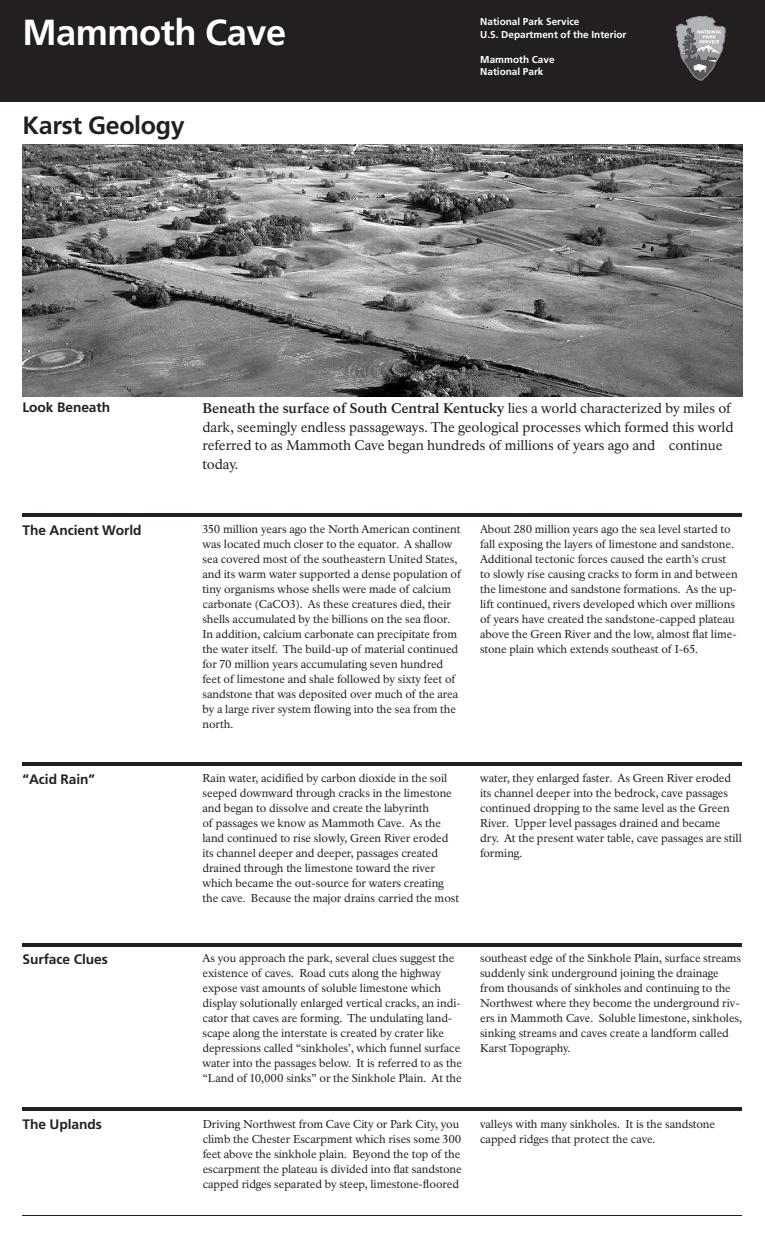
<style>
.page{position:relative;width:765px;height:1260px;background:#fff}
.page>*{position:absolute;margin:0;border:0;box-sizing:border-box;transform-origin:0 0}
.t1{font:700 36.25px "Frutiger";letter-spacing:-.015em;color:#fff}
.t2{font:700 25px "Frutiger";letter-spacing:-.015em;color:#231f20}
.t3{font:13.75px/18.8px "NPS Rawlinson";color:#231f20}
.t4{font:700 13.75px "Frutiger";letter-spacing:-.005em;color:#231f20}
.t5{font:11.25px/15px "NPS Rawlinson";letter-spacing:-.005em;color:#231f20}
.t6{font:700 10px/12.5px "Frutiger";color:#fff}
.s1{font-weight:700}
</style>
<div class="page">
<div style="left:0;top:0;width:765px;height:101px;background:#231f20"></div>
<hr style="left:22px;top:1215px;width:720px;height:1px;background:#231f20">
<hr style="left:22px;top:513px;width:720px;height:4px;background:#231f20">
<hr style="left:22px;top:762px;width:720px;height:4px;background:#231f20">
<hr style="left:22px;top:943px;width:720px;height:4px;background:#231f20">
<svg style="left:676px;top:16px;width:50px;height:65px"></svg>
<hr style="left:22px;top:1107px;width:720px;height:4px;background:#231f20">
<img style="left:22px;top:144px;width:720px;height:253px">
<h1 class="t1" style="left:22px;top:11px;width:265px">Mammoth Cave</h1>
<p class="t6" style="left:480px;top:16px;width:148px">National Park Service<br>U.S. Department of the Interior</p>
<p class="t6" style="left:480px;top:53px;width:76px">Mammoth Cave<br>National Park</p>
<h2 class="t2" style="left:22px;top:111px;width:164px">Karst Geology</h2>
<p class="t4" style="left:22px;top:400px;width:89px">Look Beneath</p>
<p class="t3" style="left:202px;top:399px;width:533px"><span class="s1">Beneath the surface of South Central Kentucky</span> lies a world characterized by miles of dark, seemingly endless passageways. The geological processes which formed this world referred to as Mammoth Cave began hundreds of millions of years ago and continue today.</p>
<p class="t4" style="left:22px;top:522px;width:121px">The Ancient World</p>
<p class="t5" style="left:202px;top:522px;width:260px">350 million years ago the North American continent was located much closer to the equator. A shallow sea covered most of the southeastern United States, and its warm water supported a dense population of tiny organisms whose shells were made of calcium carbonate (CaCO3). As these creatures died, their shells accumulated by the billions on the sea floor.<br>In addition, calcium carbonate can precipitate from the water itself. The build-up of material continued for 70 million years accumulating seven hundred feet of limestone and shale followed by sixty feet of sandstone that was deposited over much of the area by a large river system flowing into the sea from the north.</p>
<p class="t5" style="left:480px;top:522px;width:259px">About 280 million years ago the sea level started to fall exposing the layers of limestone and sandstone.<br>Additional tectonic forces caused the earth’s crust to slowly rise causing cracks to form in and between the limestone and sandstone formations. As the up&shy;lift continued, rivers developed which over millions of years have created the sandstone-capped plateau above the Green River and the low, almost flat lime&shy;stone plain which extends southeast of I-65.</p>
<p class="t4" style="left:22px;top:771px;width:74px">“Acid Rain”</p>
<p class="t5" style="left:202px;top:771px;width:258px">Rain water, acidified by carbon dioxide in the soil seeped downward through cracks in the limestone and began to dissolve and create the labyrinth<br>of passages we know as Mammoth Cave. As the land continued to rise slowly, Green River eroded its channel deeper and deeper, passages created drained through the limestone toward the river which became the out-source for waters creating the cave. Because the major drains carried the most</p>
<p class="t5" style="left:480px;top:771px;width:263px">water, they enlarged faster. As Green River eroded its channel deeper into the bedrock, cave passages continued dropping to the same level as the Green River. Upper level passages drained and became dry. At the present water table, cave passages are still forming.</p>
<p class="t4" style="left:22px;top:951px;width:87px">Surface Clues</p>
<p class="t5" style="left:202px;top:951px;width:261px">As you approach the park, several clues suggest the existence of caves. Road cuts along the highway expose vast amounts of soluble limestone which display solutionally enlarged vertical cracks, an indi&shy;cator that caves are forming. The undulating land&shy;scape along the interstate is created by crater like depressions called “sinkholes’, which funnel surface water into the passages below. It is referred to as the “Land of 10,000 sinks” or the Sinkhole Plain. At the</p>
<p class="t5" style="left:480px;top:951px;width:263px">southeast edge of the Sinkhole Plain, surface streams suddenly sink underground joining the drainage from thousands of sinkholes and continuing to the Northwest where they become the underground riv&shy;ers in Mammoth Cave. Soluble limestone, sinkholes, sinking streams and caves create a landform called Karst Topography.</p>
<p class="t4" style="left:22px;top:1117px;width:81px">The Uplands</p>
<p class="t5" style="left:480px;top:1117px;width:236px">valleys with many sinkholes. It is the sandstone capped ridges that protect the cave.</p>
<p class="t5" style="left:203px;top:1117px;width:261px">Driving Northwest from Cave City or Park City, you climb the Chester Escarpment which rises some 300 feet above the sinkhole plain. Beyond the top of the escarpment the plateau is divided into flat sandstone capped ridges separated by steep, limestone-floored</p>
</div>
